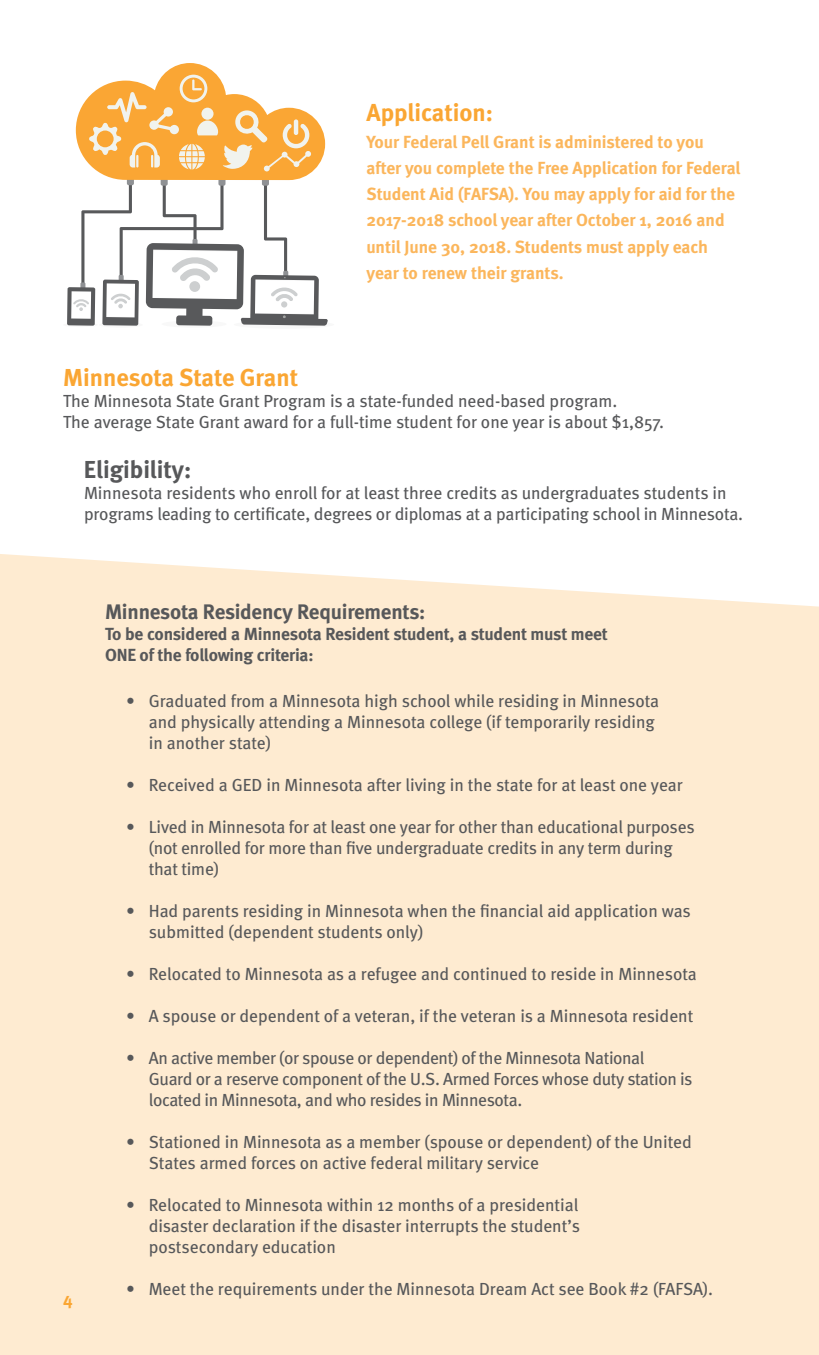
<style>
.page{position:relative;width:819px;height:1355px;background:#fff}
.page>*{position:absolute;margin:0;border:0;box-sizing:border-box;transform-origin:0 0}
.t1{font:700 24.5px "Meta";color:#faa633}
.t2{font:700 24.5px "Meta";color:#57585a}
.t3{font:700 21px "Meta";letter-spacing:-.01em;color:#57585a}
.t4{font:17.5px/21px "Meta";letter-spacing:-.005em;color:#57585a}
.t5{font:700 17.5px/26.2px "Meta";color:#fbb65c}
.t6{font:700 17.5px "Meta";letter-spacing:-.01em;color:#57585a}
.h2{font:700 17.5px "Meta Pro";color:#faa633}
</style>
<div class="page">
<div style="left:0;top:554px;width:819px;height:800px;background:#feebd1"></div>
<div style="left:162px;top:320px;width:65px;height:8px;background:#f8f8f8;border-radius:50%"></div>
<div style="left:99px;top:322px;width:44px;height:6px;background:#f8f8f8;border-radius:50%"></div>
<hr style="left:63px;top:323px;width:35px;height:4px;background:#f8f8f8;border-radius:50%">
<div style="left:234px;top:320px;width:100px;height:9px;background:#f8f8f8;border-radius:50%"></div>
<svg style="left:67px;top:63px;width:261px;height:263px"></svg>
<p class="t1" style="left:366px;top:98px;width:128px">Application:</p>
<p class="t5" style="left:366px;top:128px;width:375px">Your Federal Pell Grant is administered to you after you complete the Free Application for Federal Student Aid (FAFSA). You may apply for aid for the 2017-2018 school year after October 1, 2016 and until June 30, 2018. Students must apply each year to renew their grants.</p>
<p class="t1" style="left:63px;top:363px;width:237px">Minnesota State Grant</p>
<p class="t4" style="left:63px;top:390px;width:556px">The Minnesota State Grant Program is a state-funded need-based program.</p>
<p class="t4" style="left:63px;top:411px;width:603px">The average State Grant award for a full-time student for one year is about $1,857.</p>
<p class="t2" style="left:84px;top:455px;width:109px">Eligibility:</p>
<p class="t4" style="left:84px;top:482px;width:661px">Minnesota residents who enroll for at least three credits as undergraduates students in programs leading to certificate, degrees or diplomas at a participating school in Minnesota.</p>
<p class="h2" style="left:63px;top:1288px;width:11px">4</p>
<p class="t3" style="left:105px;top:599px;width:322px">Minnesota Residency Requirements:</p>
<p class="t6" style="left:105px;top:623px;width:504px">To be considered a Minnesota Resident student, a student must meet</p>
<p class="t6" style="left:105px;top:644px;width:210px">ONE of the following criteria:</p>
<p class="t4" style="left:126px;top:690px;width:535px">• Graduated from a Minnesota high school while residing in Minnesota</p>
<p class="t4" style="left:149px;top:711px;width:507px">and physically attending a Minnesota college (if temporarily residing</p>
<p class="t4" style="left:149px;top:732px;width:124px">in another state)</p>
<p class="t4" style="left:126px;top:774px;width:558px">• Received a GED in Minnesota after living in the state for at least one year</p>
<p class="t4" style="left:126px;top:816px;width:570px;text-align:center">• Lived in Minnesota for at least one year for other than educational purposes (not enrolled for more than five undergraduate credits in any term during</p>
<p class="t4" style="left:149px;top:858px;width:72px">that time)</p>
<p class="t4" style="left:149px;top:900px;width:544px;text-indent:-23px">• Had parents residing in Minnesota when the financial aid application was submitted (dependent students only)</p>
<p class="t4" style="left:126px;top:963px;width:572px">• Relocated to Minnesota as a refugee and continued to reside in Minnesota</p>
<p class="t4" style="left:126px;top:1005px;width:569px">• A spouse or dependent of a veteran, if the veteran is a Minnesota resident</p>
<p class="t4" style="left:126px;top:1047px;width:520px">• An active member (or spouse or dependent) of the Minnesota National</p>
<p class="t4" style="left:149px;top:1068px;width:545px">Guard or a reserve component of the U.S. Armed Forces whose duty station is located in Minnesota, and who resides in Minnesota.</p>
<p class="t4" style="left:149px;top:1131px;width:545px;text-indent:-23px">• Stationed in Minnesota as a member (spouse or dependent) of the United<br>States armed forces on active federal military service</p>
<p class="t4" style="left:126px;top:1194px;width:454px">• Relocated to Minnesota within 12 months of a presidential</p>
<p class="t4" style="left:149px;top:1215px;width:433px">disaster declaration if the disaster interrupts the student’s postsecondary education</p>
<p class="t4" style="left:126px;top:1278px;width:589px">• Meet the requirements under the Minnesota Dream Act see Book #2 (FAFSA).</p>
</div>
